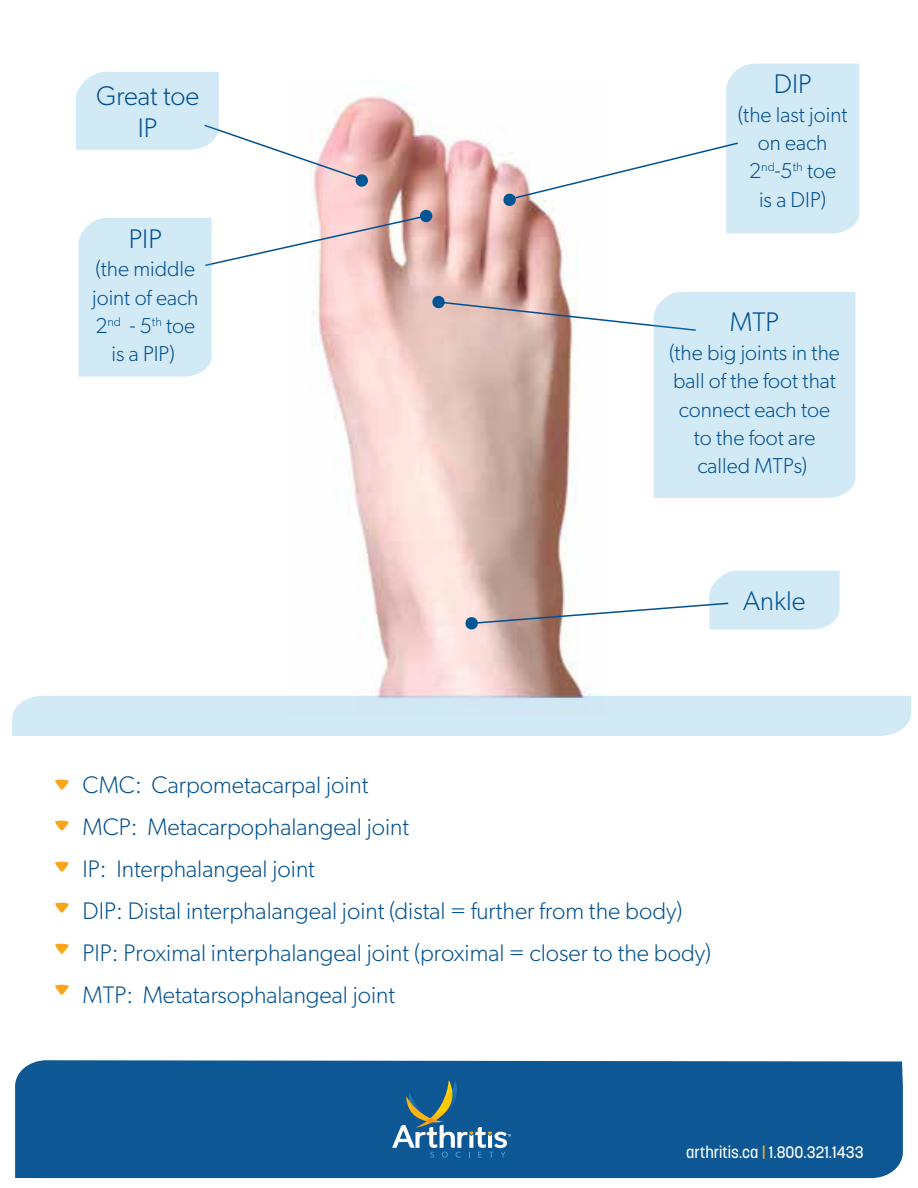
<style>
.page{position:relative;width:918px;height:1188px;background:#fff}
.page>*{position:absolute;margin:0;border:0;box-sizing:border-box;transform-origin:0 0}
.t1{font:300 27px/32.4px "Gibson";color:#00508f;text-align:center}
.t2{font:300 24px/42px "Gibson";color:#00508f}
.t3{font:300 21.6px/28.3px "Gibson";color:#00508f;text-align:center}
.t4{font:500 16.5px "Korolev";color:#fff;scale:.94 1}
.s1{color:#fdb714}
</style>
<div class="page">
<div style="left:15px;top:1060px;width:888px;height:118px;background:#0d5894"></div>
<svg style="left:392px;top:1080px;width:119px;height:78px;background:#346f98"></svg>
<svg style="left:55px;top:780px;width:14px;height:10px"></svg>
<svg style="left:55px;top:821px;width:14px;height:10px"></svg>
<svg style="left:55px;top:862px;width:14px;height:10px"></svg>
<svg style="left:55px;top:903px;width:14px;height:10px"></svg>
<svg style="left:55px;top:944px;width:14px;height:10px"></svg>
<svg style="left:55px;top:985px;width:14px;height:10px"></svg>
<img style="left:286px;top:498px;width:321px;height:198px">
<div style="left:12px;top:696px;width:899px;height:40px;background:#d2e9f6"></div>
<svg style="left:76px;top:64px;width:783px;height:434px"></svg>
<svg style="left:465px;top:571px;width:375px;height:59px"></svg>
<p class="t1" style="left:96px;top:79px;width:105px">Great toe<br>IP</p>
<p class="t1" style="left:129px;top:222px;width:35px">PIP</p>
<p class="t3" style="left:92px;top:255px;width:108px">(the middle joint of each<br>2<sup>nd</sup> - 5<sup>th</sup> toe is a PIP)</p>
<p class="t1" style="left:774px;top:67px;width:39px">DIP</p>
<p class="t3" style="left:738px;top:100px;width:111px">(the last joint on each<br>2<sup>nd</sup>-5<sup>th</sup> toe<br>is a DIP)</p>
<p class="t1" style="left:730px;top:306px;width:51px">MTP</p>
<p class="t3" style="left:669px;top:338px;width:172px">(the big joints in the ball of the foot that connect each toe to the foot are called MTPs)</p>
<p class="t1" style="left:743px;top:584px;width:64px">Ankle</p>
<p class="t2" style="left:83px;top:764px;width:630px">CMC: Carpometacarpal joint<br>MCP: Metacarpophalangeal joint<br>IP: Interphalangeal joint<br>DIP: Distal interphalangeal joint (distal = further from the body)<br>PIP: Proximal interphalangeal joint (proximal = closer to the body)<br>MTP: Metatarsophalangeal joint</p>
<p class="t4" style="left:686px;top:1142px;width:190px">arthritis.ca <span class="s1">|</span> 1.800.321.1433</p>
</div>
